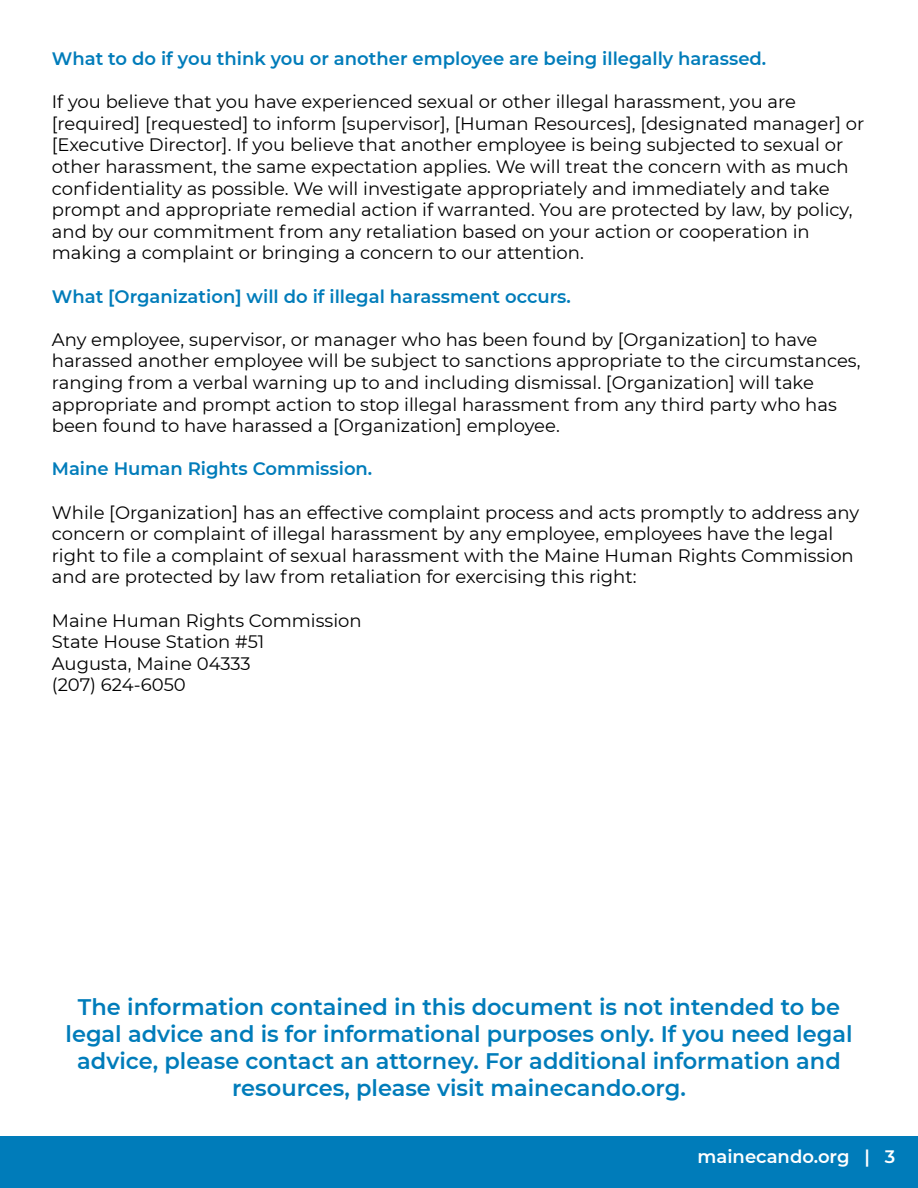
<style>
.page{position:relative;width:918px;height:1188px;background:#fff}
.page>*{position:absolute;margin:0;border:0;box-sizing:border-box;transform-origin:0 0}
.t1{font:600 22.5px/27px "Montserrat";color:#007cba;text-align:center}
.t2{font:18px/21.6px "Montserrat";color:#000}
.t3{font:600 18px "Montserrat";color:#007cba}
.t4{font:600 18px "Montserrat";color:#fff}
</style>
<div class="page">
<div style="left:0;top:1136px;width:918px;height:52px;background:#007cba"></div>
<p class="t3" style="left:52px;top:46px;width:716px">What to do if you think you or another employee are being illegally harassed.</p>
<p class="t2" style="left:52px;top:90px;width:814px">If you believe that you have experienced sexual or other illegal harassment, you are [required] [requested] to inform [supervisor], [Human Resources], [designated manager] or [Executive Director]. If you believe that another employee is being subjected to sexual or other harassment, the same expectation applies. We will treat the concern with as much confidentiality as possible. We will investigate appropriately and immediately and take prompt and appropriate remedial action if warranted. You are protected by law, by policy, and by our commitment from any retaliation based on your action or cooperation in making a complaint or bringing a concern to our attention.</p>
<p class="t3" style="left:52px;top:283px;width:521px">What [Organization] will do if illegal harassment occurs.</p>
<p class="t2" style="left:52px;top:328px;width:810px">Any employee, supervisor, or manager who has been found by [Organization] to have harassed another employee will be subject to sanctions appropriate to the circumstances, ranging from a verbal warning up to and including dismissal. [Organization] will take appropriate and prompt action to stop illegal harassment from any third party who has been found to have harassed a [Organization] employee.</p>
<p class="t3" style="left:52px;top:456px;width:322px">Maine Human Rights Commission.</p>
<p class="t2" style="left:52px;top:501px;width:809px">While [Organization] has an effective complaint process and acts promptly to address any concern or complaint of illegal harassment by any employee, employees have the legal right to file a complaint of sexual harassment with the Maine Human Rights Commission and are protected by law from retaliation for exercising this right:</p>
<p class="t2" style="left:52px;top:609px;width:311px">Maine Human Rights Commission<br>State House Station #51<br>Augusta, Maine 04333<br>(207) 624-6050</p>
<p class="t1" style="left:66px;top:993px;width:789px">The information contained in this document is not intended to be legal advice and is for informational purposes only. If you need legal advice, please contact an attorney. For additional information and resources, please visit mainecando.org.</p>
<p class="t4" style="left:698px;top:1144px;width:199px">mainecando.org | 3</p>
</div>
